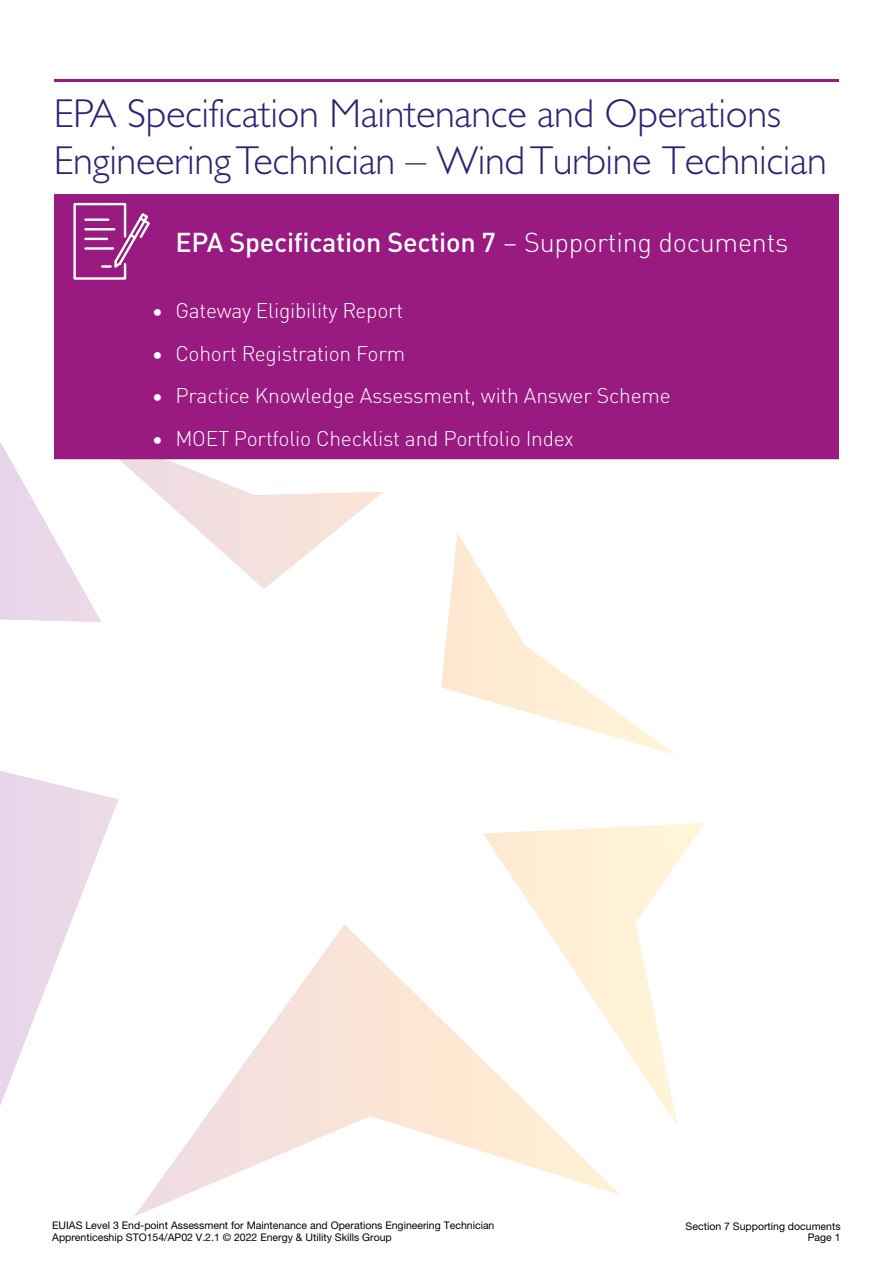
<style>
.page{position:relative;width:893px;height:1263px;background:#fff}
.page>*{position:absolute;margin:0;border:0;box-sizing:border-box;transform-origin:0 0}
.t1{font:300 40.5px/47.2px "Gill Sans Std";letter-spacing:-.01em;color:#322173}
.t2{font:500 27px "DINOT";letter-spacing:-.01em;color:#fff}
.t3{font:300 21px "DINOT";letter-spacing:-.01em;color:#fff}
.t4{font:10.5px/10.5px "Helvetica Neue LT Std";color:#000;text-align:right}
.s1{font-weight:300}
</style>
<div class="page">
<svg style="left:0;top:442px;width:704px;height:774px"></svg>
<hr style="left:54px;top:79px;width:785px;height:3px;background:#991a81">
<div style="left:54px;top:194px;width:785px;height:265px;background:#991a81"></div>
<svg style="left:72px;top:202px;width:80px;height:79px;background:#ab4498"></svg>
<h1 class="t1" style="left:54px;top:90px;width:775px">EPA Specification Maintenance and Operations<br>Engineering Technician – WindTurbine Technician</h1>
<h2 class="t2" style="left:175px;top:221px;width:615px">EPA Specification Section 7 <span class="s1">– Supporting documents</span></h2>
<h3 class="t3" style="left:152px;top:294px;width:253px">• Gateway Eligibility Report</h3>
<h3 class="t3" style="left:152px;top:337px;width:255px">• Cohort Registration Form</h3>
<h3 class="t3" style="left:152px;top:380px;width:520px">• Practice Knowledge Assessment, with Answer Scheme</h3>
<h3 class="t3" style="left:152px;top:422px;width:423px">• MOET Portfolio Checklist and Portfolio Index</h3>
<p class="t4" style="left:52px;top:1220px;width:444px;line-height:11.2px;text-align:left">EUIAS Level 3 End-point Assessment for Maintenance and Operations Engineering Technician<br>Apprenticeship STO154/AP02 V.2.1 © 2022 Energy &amp; Utility Skills Group</p>
<p class="t4" style="left:686px;top:1221px;width:157px">Section 7 Supporting documents<br>Page 1</p>
</div>
